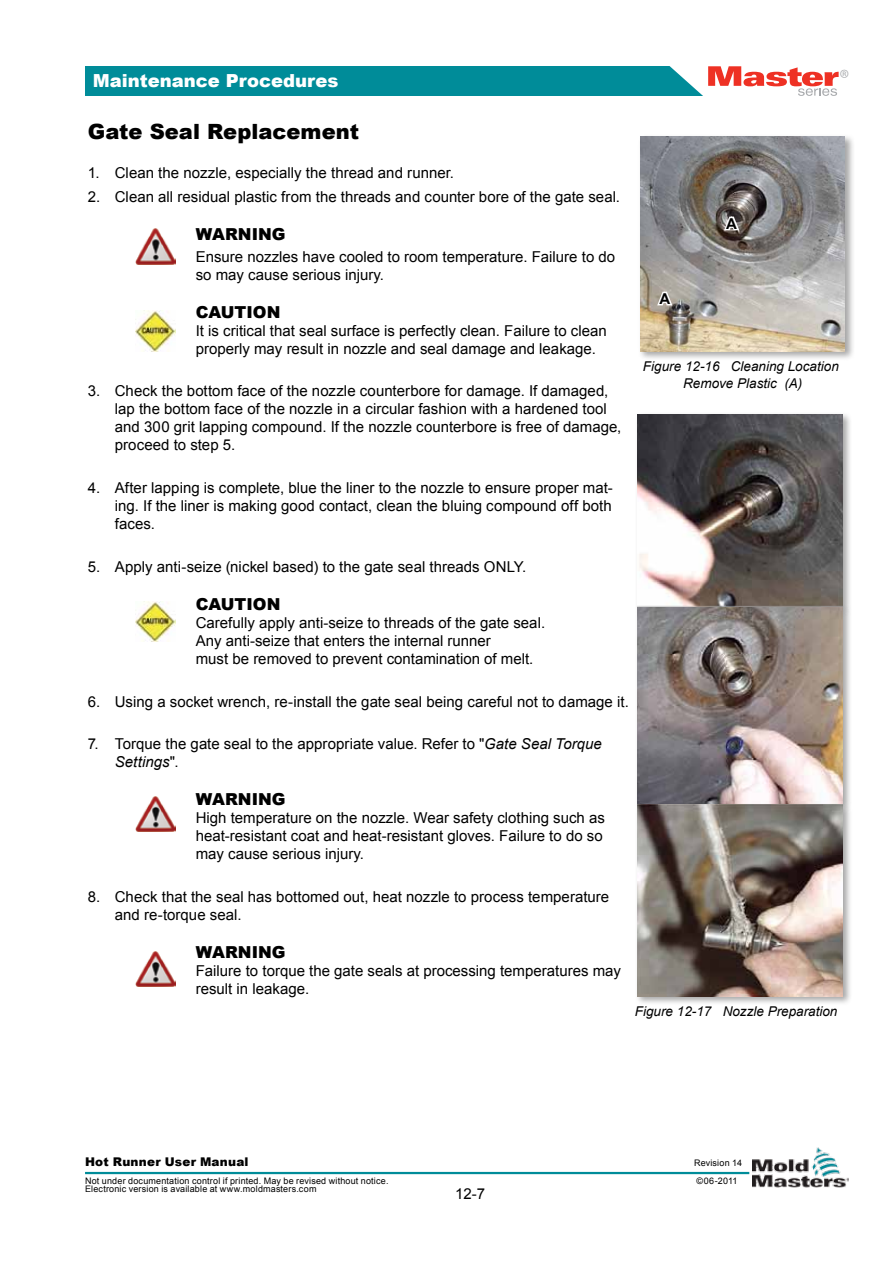
<style>
.page{position:relative;width:893px;height:1263px;background:#fff}
.page>*{position:absolute;margin:0;border:0;box-sizing:border-box;transform-origin:0 0}
.t1{font:900 21px "Arial";color:#000}
.t2{font:900 18px "Arial";color:#fff}
.t3{font:18px "Myriad";color:#a7a9ac}
.t4{font:900 16.5px "Arial";color:#000}
.t5{font:15px/18px "Arial";color:#000}
.t6{font:700 15px "Arial";color:#000}
.t7{font:italic 13.5px/16.2px "Arial";color:#000;text-align:center}
.t8{font:900 12px "Arial";letter-spacing:.02em;color:#000}
.t9{font:9px "Arial";letter-spacing:.02em;color:#000}
.s1{font-style:italic}
</style>
<div class="page">
<div style="left:86px;top:66px;width:673px;height:30px;background:#008c99"></div>
<svg style="left:669px;top:66px;width:170px;height:30px"></svg>
<img style="left:753px;top:1148px;width:95px;height:39px">
<hr style="left:85px;top:1172px;width:664px;height:2px;background:#008c99">
<div style="left:638px;top:134px;width:217px;height:227px;background:#000;opacity:.35"></div>
<img style="left:640px;top:136px;width:205px;height:215px">
<img style="left:135px;top:229px;width:41px;height:35px">
<div style="left:635px;top:412px;width:217px;height:205px;background:#000;opacity:.35"></div>
<img style="left:637px;top:414px;width:205px;height:191px">
<div style="left:635px;top:605px;width:217px;height:209px;background:#000;opacity:.35"></div>
<div style="left:635px;top:802px;width:217px;height:204px;background:#000;opacity:.35"></div>
<img style="left:135px;top:796px;width:41px;height:36px">
<img style="left:135px;top:601px;width:41px;height:41px">
<svg style="left:655px;top:287px;width:20px;height:20px"></svg>
<svg style="left:722px;top:212px;width:19px;height:20px"></svg>
<img style="left:135px;top:951px;width:41px;height:36px">
<img style="left:135px;top:311px;width:41px;height:40px">
<p class="t2" style="left:93px;top:67px;width:247px">Maintenance Procedures</p>
<p class="t3" style="left:840px;top:67px;width:11px">®</p>
<h1 class="t1" style="left:88px;top:117px;width:273px">Gate Seal Replacement</h1>
<p class="t5" style="left:88px;top:164px;width:368px">1. Clean the nozzle, especially the thread and runner.</p>
<p class="t5" style="left:88px;top:188px;width:534px">2. Clean all residual plastic from the threads and counter bore of the gate seal.</p>
<p class="t4" style="left:196px;top:222px;width:91px">WARNING</p>
<p class="t5" style="left:196px;top:248px;width:421px">Ensure nozzles have cooled to room temperature. Failure to do so may cause serious injury.</p>
<p class="t4" style="left:196px;top:300px;width:86px">CAUTION</p>
<p class="t5" style="left:196px;top:322px;width:412px">It is critical that seal surface is perfectly clean. Failure to clean properly may result in nozzle and seal damage and leakage.</p>
<p class="t5" style="left:115px;top:382px;width:508px;text-indent:-27px">3. Check the bottom face of the nozzle counterbore for damage. If damaged, lap the bottom face of the nozzle in a circular fashion with a hardened tool and 300 grit lapping compound. If the nozzle counterbore is free of damage, proceed to step 5.</p>
<p class="t5" style="left:115px;top:479px;width:500px;text-align:justify;text-indent:-27px">4. After lapping is complete, blue the liner to the nozzle to ensure proper mat&shy;ing. If the liner is making good contact, clean the bluing compound off both faces.</p>
<p class="t5" style="left:88px;top:558px;width:440px">5. Apply anti-seize (nickel based) to the gate seal threads ONLY.</p>
<p class="t4" style="left:196px;top:592px;width:86px">CAUTION</p>
<p class="t5" style="left:196px;top:614px;width:351px">Carefully apply anti-seize to threads of the gate seal.<br>Any anti-seize that enters the internal runner<br>must be removed to prevent contamination of melt.</p>
<p class="t5" style="left:88px;top:692px;width:543px">6. Using a socket wrench, re-install the gate seal being careful not to damage it.</p>
<p class="t5" style="left:115px;top:735px;width:489px;text-indent:-27px">7. Torque the gate seal to the appropriate value. Refer to "<span class="s1">Gate Seal Torque<br>Settings</span>".</p>
<p class="t4" style="left:196px;top:787px;width:91px">WARNING</p>
<p class="t5" style="left:196px;top:809px;width:411px">High temperature on the nozzle. Wear safety clothing such as heat-resistant coat and heat-resistant gloves. Failure to do so may cause serious injury.</p>
<p class="t5" style="left:115px;top:888px;width:496px;text-indent:-27px">8. Check that the seal has bottomed out, heat nozzle to process temperature and re-torque seal.</p>
<p class="t4" style="left:196px;top:940px;width:91px">WARNING</p>
<p class="t5" style="left:196px;top:961px;width:427px">Failure to torque the gate seals at processing temperatures may result in leakage.</p>
<p class="t6" style="left:659px;top:289px;width:12px">A</p>
<p class="t6" style="left:726px;top:214px;width:12px">A</p>
<p class="t7" style="left:643px;top:359px;width:197px">Figure 12-16 Cleaning Location<br>Remove Plastic (A)</p>
<p class="t7" style="left:635px;top:1004px;width:204px">Figure 12-17 Nozzle Preparation</p>
<p class="t8" style="left:85px;top:1153px;width:165px">Hot Runner User Manual</p>
<p class="t9" style="left:694px;top:1157px;width:49px">Revision 14</p>
<p class="t5" style="left:455px;top:1185px;width:32px">12-7</p>
<p class="t9" style="left:85px;top:1174px;width:305px">Not under documentation control if printed. May be revised without notice.</p>
<p class="t9" style="left:697px;top:1174px;width:42px">©06-2011</p>
<p class="t9" style="left:85px;top:1183px;width:233px">Electronic version is available at www.moldmasters.com</p>
</div>
